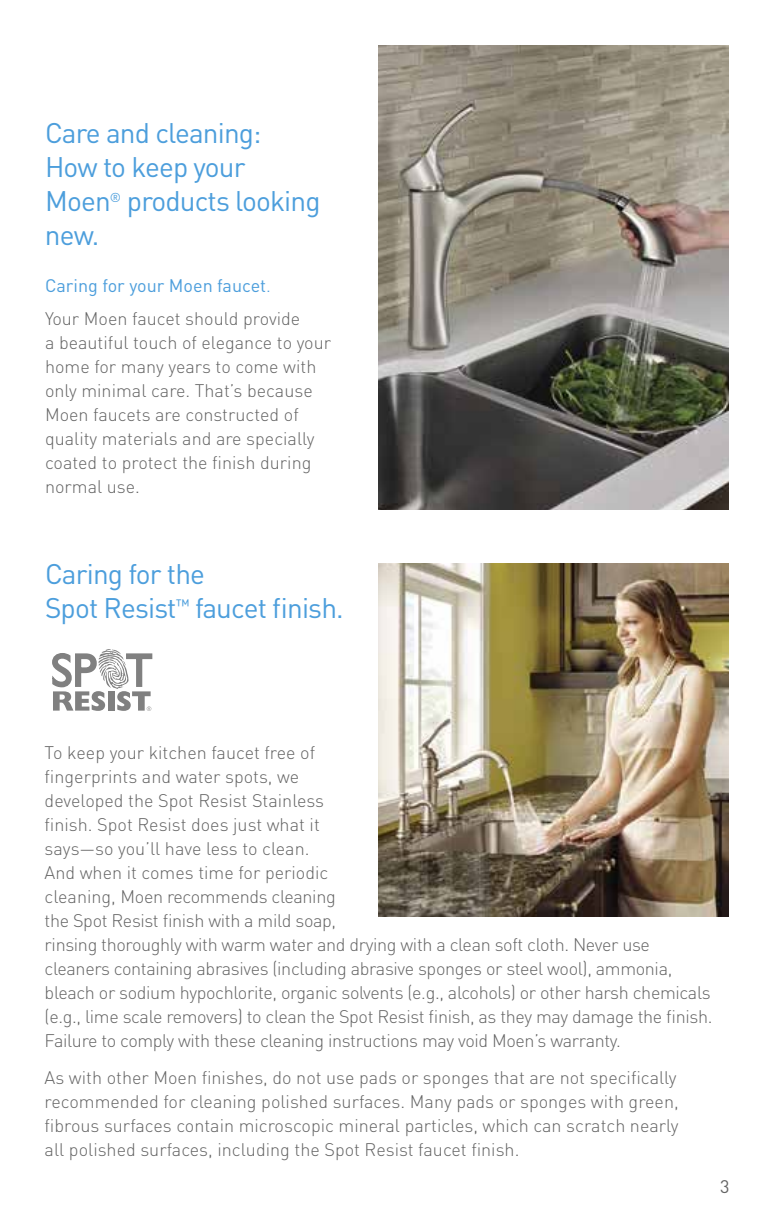
<style>
.page{position:relative;width:774px;height:1224px;background:#fff}
.page>*{position:absolute;margin:0;border:0;box-sizing:border-box;transform-origin:0 0}
.t1{font:28px/34px "DINOT";letter-spacing:-.03em;color:#4c9edc}
.t2{font:300 18px/24px "DINOT";letter-spacing:-.02em;color:#636363}
.t3{font:300 18px/24px "DINOT";color:#636363}
.t4{font:18px "DINOT";color:#636363}
.s1{font-weight:400;color:#4c9edc}
.s2{color:#4c9edc}
</style>
<div class="page">
<img style="left:378px;top:45px;width:351px;height:465px">
<svg style="left:52px;top:649px;width:100px;height:62px"></svg>
<img style="left:378px;top:563px;width:351px;height:354px">
<h1 class="t1" style="left:45px;top:115px;width:277px">Care and cleaning:<br>How to keep your<br>Moen<sup>®</sup> products looking new.</h1>
<p class="t3" style="left:45px;top:269px;width:257px;line-height:33px"><span class="s1">Caring for your Moen faucet</span><span class="s2">.<br></span>Your Moen faucet should provide</p>
<p class="t3" style="left:45px;top:330px;width:288px">a beautiful touch of elegance to your home for many years to come with only minimal care. That’s because<br>Moen faucets are constructed of quality materials and are specially coated to protect the finish during normal use.</p>
<h1 class="t1" style="left:45px;top:556px;width:300px">Caring for the<br>Spot Resist<sup>™</sup> faucet finish.</h1>
<p class="t2" style="left:45px;top:739px;width:669px">To keep your kitchen faucet free of<br>fingerprints and water spots, we<br>developed the Spot Resist Stainless<br>finish. Spot Resist does just what it<br>says—so you’ll have less to clean.<br>And when it comes time for periodic<br>cleaning, Moen recommends cleaning<br>the Spot Resist finish with a mild soap,<br>rinsing thoroughly with warm water and drying with a clean soft cloth. Never use cleaners containing abrasives (including abrasive sponges or steel wool), ammonia, bleach or sodium hypochlorite, organic solvents (e.g., alcohols) or other harsh chemicals (e.g., lime scale removers) to clean the Spot Resist finish, as they may damage the finish.<br>Failure to comply with these cleaning instructions may void Moen’s warranty.</p>
<p class="t2" style="left:45px;top:1064px;width:636px;text-align:justify">As with other Moen finishes, do not use pads or sponges that are not specifically recommended for cleaning polished surfaces. Many pads or sponges with green, fibrous surfaces contain microscopic mineral particles, which can scratch nearly all polished surfaces, including the Spot Resist faucet finish.</p>
<p class="t4" style="left:720px;top:1174px;width:11px">3</p>
</div>
